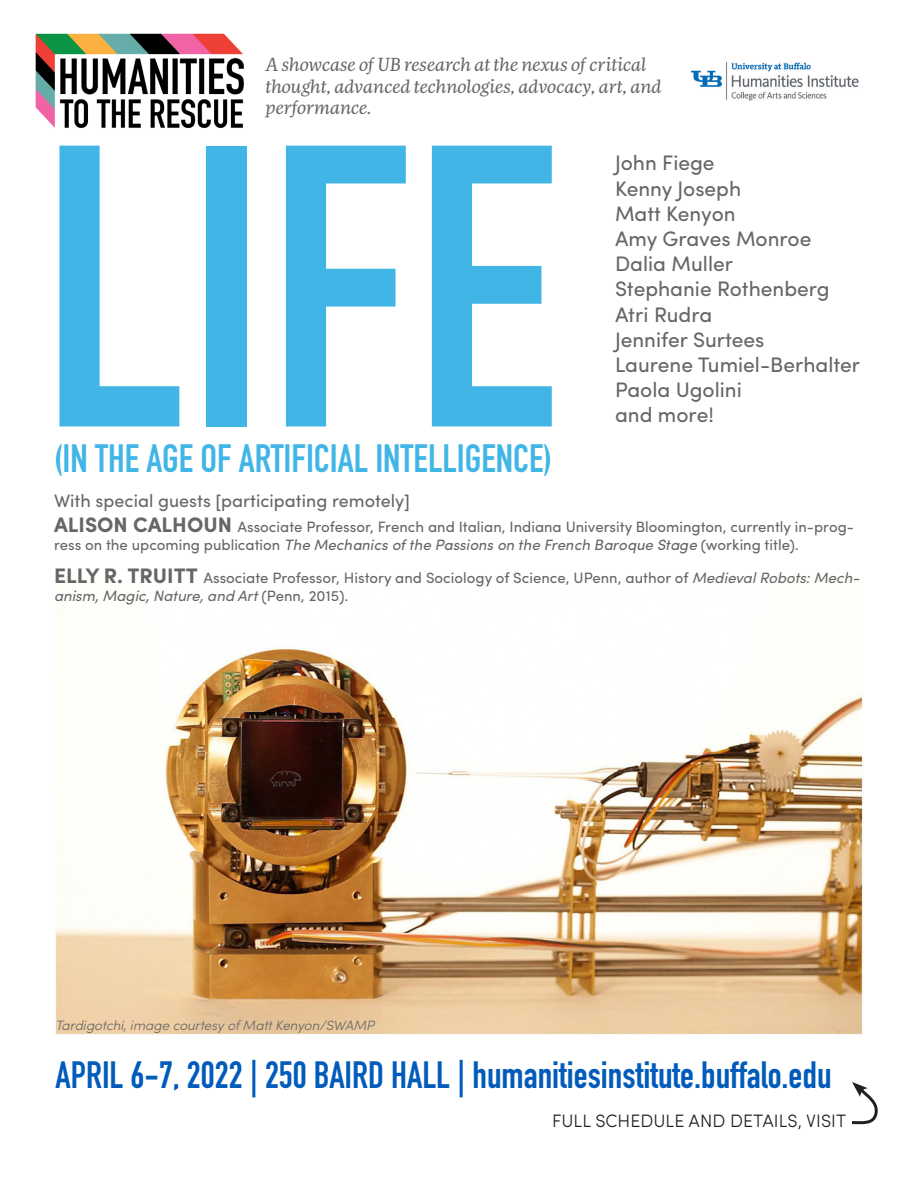
<style>
.page{position:relative;width:918px;height:1188px;background:#fff}
.page>*{position:absolute;margin:0;border:0;box-sizing:border-box;transform-origin:0 0}
.t1{font:394.5px "DIN Engschrift Alternate";color:#41b6e6}
.t2{font:39px "DIN Engschrift Alternate";color:#41b6e6}
.t3{font:37.5px "DIN Engschrift";color:#005bbb}
.t4{font:21px/25.2px "Sofia Pro";color:#666}
.t5{font:italic 18px/21.6px "More Pro";color:#666}
.t6{font:18px "Sofia Pro";color:#666}
.t7{font:300 18px "Sofia Pro";color:#231f20}
.t8{font:15px/18px "Sofia Pro";color:#666}
.t9{font:italic 300 13.5px "Sofia Pro";color:#666}
.s1{font-weight:700;font-size:21px}
.s2{font-style:italic}
</style>
<div class="page">
<img style="left:55px;top:648px;width:809px;height:387px">
<img style="left:35px;top:33px;width:209px;height:95px">
<img style="left:690px;top:61px;width:169px;height:40px">
<svg style="left:852px;top:1082px;width:26px;height:43px"></svg>
<p class="t5" style="left:266px;top:53px;width:398px">A showcase of UB research at the nexus of critical thought, advanced technologies, advocacy, art, and performance.</p>
<p class="t1" style="left:40px;top:57px;width:520px">LIFE</p>
<p class="t2" style="left:54px;top:435px;width:500px">(IN THE AGE OF ARTIFICIAL INTELLIGENCE)</p>
<p class="t4" style="left:615px;top:149px;width:247px">John Fiege<br>Kenny Joseph<br>Matt Kenyon<br>Amy Graves Monroe<br>Dalia Muller<br>Stephanie Rothenberg<br>Atri Rudra<br>Jennifer Surtees<br>Laurene Tumiel-Berhalter<br>Paola Ugolini<br>and more!</p>
<p class="t6" style="left:54px;top:487px;width:358px">With special guests [participating remotely]</p>
<p class="t8" style="left:54px;top:517px;width:802px"><span class="s1">ALISON CALHOUN</span> Associate Professor, French and Italian, Indiana University Bloomington, currently in-prog&shy;ress on the upcoming publication <span class="s2">The Mechanics of the Passions on the French Baroque Stage</span> (working title).</p>
<p class="t8" style="left:54px;top:568px;width:807px"><span class="s1">ELLY R. TRUITT</span> Associate Professor, History and Sociology of Science, UPenn, author of <span class="s2">Medieval Robots: Mech&shy;anism, Magic, Nature, and Art</span> (Penn, 2015).</p>
<p class="t9" style="left:56px;top:1016px;width:320px">Tardigotchi, image courtesy of Matt Kenyon/SWAMP</p>
<p class="t3" style="left:56px;top:1053px;width:778px">APRIL 6-7, 2022 | 250 BAIRD HALL | humanitiesinstitute.buffalo.edu</p>
<p class="t7" style="left:552px;top:1107px;width:296px">FULL SCHEDULE AND DETAILS, VISIT</p>
</div>
